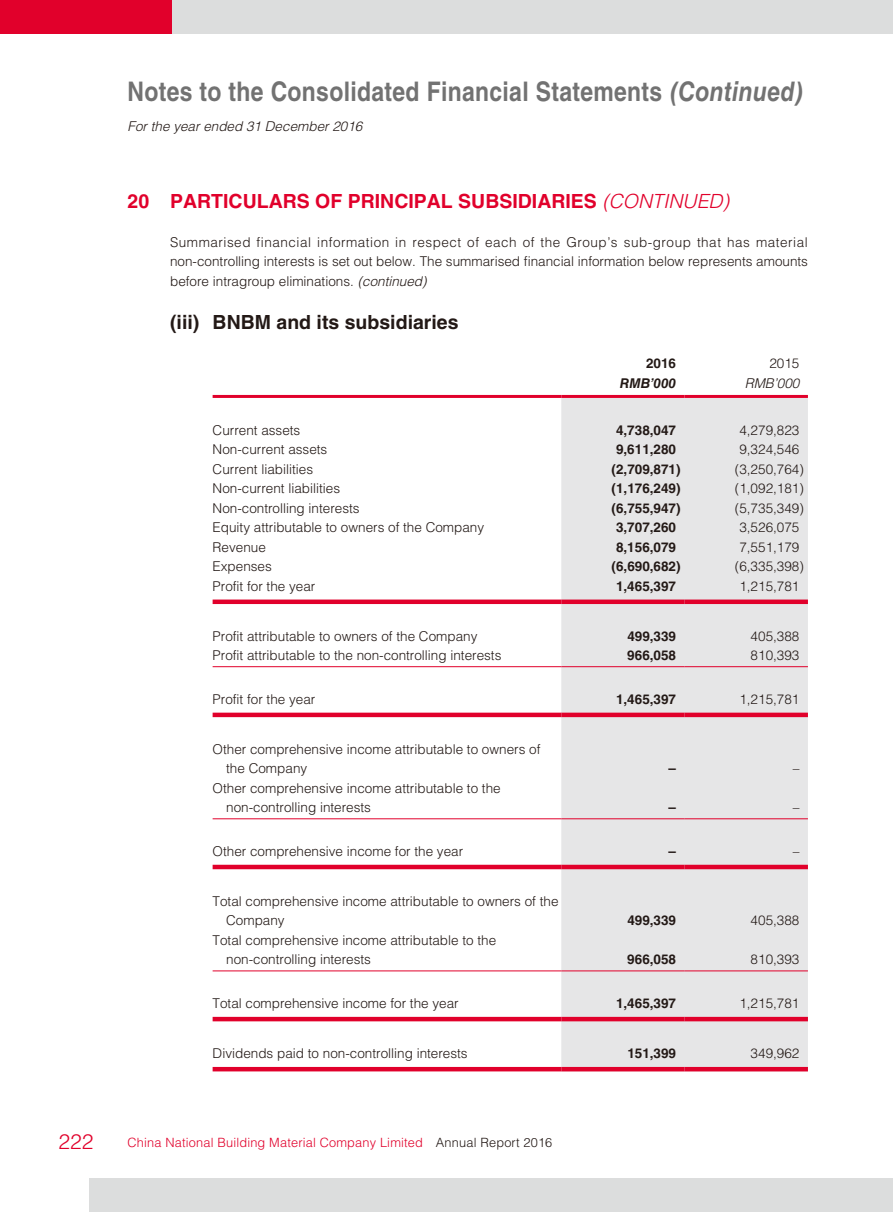
<style>
.page{position:relative;width:893px;height:1212px;background:#fff}
.page>*{position:absolute;margin:0;border:0;box-sizing:border-box;transform-origin:0 0}
.t1{font:700 27px "Helvetica LT Std";letter-spacing:.015em;color:#727272;scale:.85 1}
.t2{font:300 21px "Helvetica LT Std";color:#e1002b}
.t3{font:700 19.5px "Helvetica LT Std";color:#e1002b}
.t4{font:700 19.5px "Helvetica LT Std";color:#231916}
.t5{font:300 13.5px/19.5px "Helvetica LT Std";color:#231916}
.t6{font:700 13.5px "Helvetica LT Std";color:#231916}
.t7{font:italic 300 13.5px "Helvetica LT Std";color:#231916}
.t8{font:italic 700 13.5px "Helvetica LT Std";color:#231916}
.t9{font:300 12.75px "Helvetica LT Std";letter-spacing:.015em;color:#e1002b}
.s1{font-style:italic}
.s2{font-weight:300;font-style:italic}
.s3{color:#231916}
</style>
<div class="page">
<div style="left:0;top:0;width:893px;height:34px;background:#dcdddd"></div>
<div style="left:0;top:0;width:171px;height:34px;background:#e1002b"></div>
<div style="left:89px;top:1178px;width:804px;height:34px;background:#dcdddd"></div>
<div style="left:561px;top:398px;width:247px;height:669px;background:#e6e6e7"></div>
<hr style="left:213px;top:395px;width:348px;height:3px;background:#e1002b">
<hr style="left:561px;top:395px;width:124px;height:3px;background:#e1002b">
<hr style="left:685px;top:395px;width:123px;height:3px;background:#e1002b">
<div style="left:213px;top:599px;width:348px;height:5px;background:#e1002b"></div>
<div style="left:561px;top:599px;width:124px;height:5px;background:#e1002b"></div>
<div style="left:685px;top:599px;width:123px;height:5px;background:#e1002b"></div>
<hr style="left:213px;top:666px;width:348px;height:1px;background:#e1002b">
<hr style="left:561px;top:666px;width:124px;height:1px;background:#e1002b">
<hr style="left:685px;top:666px;width:123px;height:1px;background:#e1002b">
<hr style="left:213px;top:713px;width:348px;height:4px;background:#e1002b">
<hr style="left:561px;top:713px;width:124px;height:4px;background:#e1002b">
<hr style="left:685px;top:713px;width:123px;height:4px;background:#e1002b">
<hr style="left:213px;top:818px;width:348px;height:1px;background:#e1002b">
<hr style="left:561px;top:818px;width:124px;height:1px;background:#e1002b">
<hr style="left:685px;top:818px;width:123px;height:1px;background:#e1002b">
<hr style="left:213px;top:865px;width:348px;height:4px;background:#e1002b">
<hr style="left:561px;top:865px;width:124px;height:4px;background:#e1002b">
<hr style="left:685px;top:865px;width:123px;height:4px;background:#e1002b">
<hr style="left:213px;top:970px;width:348px;height:1px;background:#e1002b">
<hr style="left:561px;top:970px;width:124px;height:1px;background:#e1002b">
<hr style="left:685px;top:970px;width:123px;height:1px;background:#e1002b">
<hr style="left:213px;top:1017px;width:348px;height:4px;background:#e1002b">
<hr style="left:561px;top:1017px;width:124px;height:4px;background:#e1002b">
<hr style="left:685px;top:1017px;width:123px;height:4px;background:#e1002b">
<hr style="left:213px;top:1067px;width:348px;height:4px;background:#e1002b">
<hr style="left:561px;top:1067px;width:124px;height:4px;background:#e1002b">
<hr style="left:685px;top:1067px;width:123px;height:4px;background:#e1002b">
<h1 class="t1" style="left:128px;top:75px;width:797px">Notes to the Consolidated Financial Statements <span class="s1">(Continued)</span></h1>
<p class="t7" style="left:128px;top:118px;width:236px">For the year ended 31 December 2016</p>
<h3 class="t3" style="left:128px;top:189px;width:603px">20 PARTICULARS OF PRINCIPAL SUBSIDIARIES <span class="s2">(CONTINUED)</span></h3>
<p class="t5" style="left:170px;top:232px;width:639px;text-align:justify">Summarised financial information in respect of each of the Group’s sub-group that has material non-controlling interests is set out below. The summarised financial information below represents amounts before intragroup eliminations. <span class="s1">(continued)</span></p>
<h3 class="t4" style="left:170px;top:310px;width:290px">(iii) BNBM and its subsidiaries</h3>
<p class="t6" style="left:646px;top:355px;width:32px">2016</p>
<p class="t5" style="left:769px;top:353px;width:32px">2015</p>
<p class="t8" style="left:620px;top:375px;width:58px">RMB’000</p>
<p class="t7" style="left:745px;top:374px;width:56px">RMB’000</p>
<p class="t5" style="left:213px;top:420px;width:89px">Current assets</p>
<p class="t6" style="left:616px;top:422px;width:62px">4,738,047</p>
<p class="t5" style="left:739px;top:420px;width:62px">4,279,823</p>
<p class="t5" style="left:213px;top:439px;width:116px">Non-current assets</p>
<p class="t6" style="left:616px;top:441px;width:62px">9,611,280</p>
<p class="t5" style="left:739px;top:439px;width:62px">9,324,546</p>
<p class="t5" style="left:213px;top:459px;width:102px">Current liabilities</p>
<p class="t6" style="left:612px;top:461px;width:71px">(2,709,871)</p>
<p class="t5" style="left:735px;top:459px;width:71px">(3,250,764)</p>
<p class="t5" style="left:213px;top:478px;width:129px">Non-current liabilities</p>
<p class="t6" style="left:612px;top:480px;width:71px">(1,176,249)</p>
<p class="t5" style="left:735px;top:478px;width:71px">(1,092,181)</p>
<p class="t5" style="left:213px;top:498px;width:149px">Non-controlling interests</p>
<p class="t6" style="left:612px;top:500px;width:71px">(6,755,947)</p>
<p class="t5" style="left:735px;top:498px;width:71px">(5,735,349)</p>
<p class="t5" style="left:213px;top:517px;width:273px">Equity attributable to owners of the Company</p>
<p class="t6" style="left:616px;top:519px;width:62px">3,707,260</p>
<p class="t5" style="left:739px;top:517px;width:62px">3,526,075</p>
<p class="t5" style="left:213px;top:537px;width:55px">Revenue</p>
<p class="t6" style="left:616px;top:539px;width:62px">8,156,079</p>
<p class="t5" style="left:739px;top:537px;width:62px">7,551,179</p>
<p class="t5" style="left:213px;top:556px;width:61px">Expenses</p>
<p class="t6" style="left:612px;top:558px;width:71px">(6,690,682)</p>
<p class="t5" style="left:735px;top:556px;width:71px">(6,335,398)</p>
<p class="t5" style="left:213px;top:576px;width:104px">Profit for the year</p>
<p class="t6" style="left:616px;top:578px;width:62px">1,465,397</p>
<p class="t5" style="left:739px;top:576px;width:62px">1,215,781</p>
<p class="t5" style="left:213px;top:626px;width:266px">Profit attributable to owners of the Company</p>
<p class="t6" style="left:627px;top:628px;width:50px">499,339</p>
<p class="t5" style="left:751px;top:626px;width:50px">405,388</p>
<p class="t5" style="left:213px;top:645px;width:290px">Profit attributable to the non-controlling interests</p>
<p class="t6" style="left:627px;top:647px;width:50px">966,058</p>
<p class="t5" style="left:751px;top:645px;width:50px">810,393</p>
<p class="t5" style="left:213px;top:689px;width:104px">Profit for the year</p>
<p class="t6" style="left:616px;top:691px;width:62px">1,465,397</p>
<p class="t5" style="left:739px;top:689px;width:62px">1,215,781</p>
<p class="t5" style="left:226px;top:739px;width:316px;text-indent:-14px">Other comprehensive income attributable to owners of the Company</p>
<p class="t6" style="left:669px;top:760px;width:9px">–</p>
<p class="t5" style="left:793px;top:759px;width:8px">–</p>
<p class="t5" style="left:226px;top:778px;width:276px;text-indent:-14px">Other comprehensive income attributable to the non-controlling interests</p>
<p class="t6" style="left:669px;top:799px;width:9px">–</p>
<p class="t5" style="left:793px;top:798px;width:8px">–</p>
<p class="t5" style="left:213px;top:841px;width:252px">Other comprehensive income for the year</p>
<p class="t6" style="left:669px;top:843px;width:9px">–</p>
<p class="t5" style="left:793px;top:841px;width:8px">–</p>
<p class="t5" style="left:226px;top:891px;width:334px;text-indent:-14px">Total comprehensive income attributable to owners of the<br>Company</p>
<p class="t6" style="left:627px;top:912px;width:50px">499,339</p>
<p class="t5" style="left:751px;top:911px;width:50px">405,388</p>
<p class="t5" style="left:226px;top:930px;width:272px;text-indent:-14px">Total comprehensive income attributable to the non-controlling interests</p>
<p class="t6" style="left:627px;top:951px;width:50px">966,058</p>
<p class="t5" style="left:751px;top:950px;width:50px">810,393</p>
<p class="t5" style="left:213px;top:993px;width:248px">Total comprehensive income for the year</p>
<p class="t6" style="left:616px;top:995px;width:62px">1,465,397</p>
<p class="t5" style="left:739px;top:993px;width:62px">1,215,781</p>
<p class="t5" style="left:213px;top:1043px;width:257px">Dividends paid to non-controlling interests</p>
<p class="t6" style="left:627px;top:1045px;width:50px">151,399</p>
<p class="t5" style="left:751px;top:1043px;width:50px">349,962</p>
<h2 class="t2" style="left:59px;top:1128px;width:37px">222</h2>
<p class="t9" style="left:128px;top:1134px;width:426px">China National Building Material Company Limited <span class="s3">Annual Report 2016</span></p>
</div>
